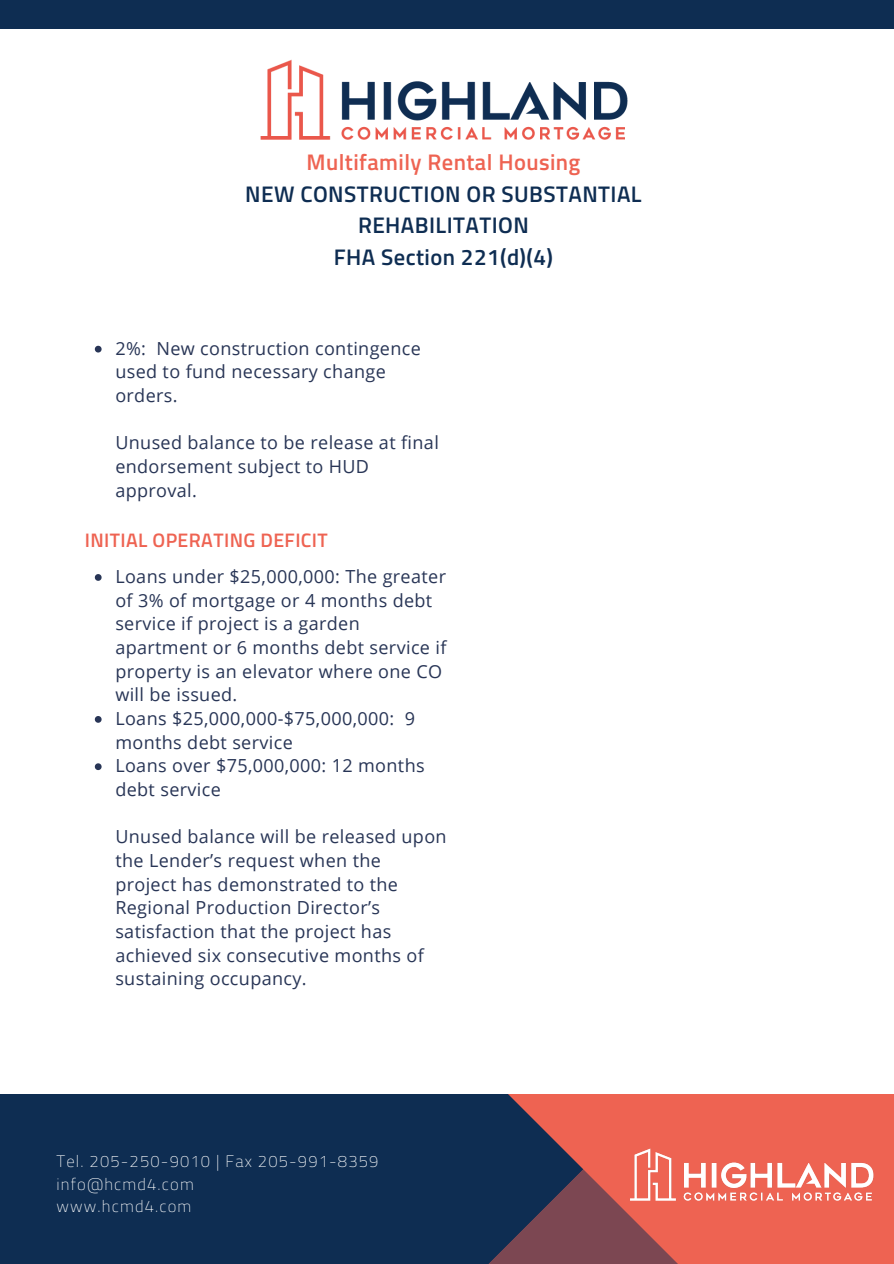
<style>
.page{position:relative;width:894px;height:1264px;background:#fff}
.page>*{position:absolute;margin:0;border:0;box-sizing:border-box;transform-origin:0 0}
.t1{font:600 22.5px/31.5px "Titillium Web";letter-spacing:.02em;color:#0e2d52;text-align:center}
.t2{font:600 22.5px "Titillium Web";letter-spacing:.02em;color:#ee6352}
.t3{font:600 19.5px "Titillium Web";letter-spacing:.02em;color:#ee6352}
.t4{font:18px/23.7px "Open Sans";letter-spacing:.02em;color:#283556}
.t5{font:100 16.5px "Titillium Web";letter-spacing:.07em;color:#fff}
</style>
<div class="page">
<div style="left:0;top:0;width:893px;height:1263px;background:#0e2d52"></div>
<svg style="left:475px;top:1093px;width:418px;height:170px;fill:#ee6352"></svg>
<div style="left:0;top:29px;width:893px;height:1064px;background:#fff"></div>
<img style="left:260px;top:59px;width:368px;height:81px">
<img style="left:616px;top:1140px;width:269px;height:75px">
<svg style="left:95px;top:346px;width:7px;height:6px"></svg>
<svg style="left:95px;top:574px;width:7px;height:7px"></svg>
<svg style="left:95px;top:716px;width:7px;height:6px"></svg>
<svg style="left:95px;top:763px;width:7px;height:7px"></svg>
<p class="t2" style="left:306px;top:144px;width:275px">Multifamily Rental Housing</p>
<p class="t1" style="left:245px;top:177px;width:397px">NEW CONSTRUCTION OR SUBSTANTIAL<br>REHABILITATION</p>
<p class="t1" style="left:334px;top:240px;width:221px">FHA Section 221(d)(4)</p>
<p class="t4" style="left:115px;top:336px;width:307px">2%: New construction contingence used to fund necessary change orders.</p>
<p class="t4" style="left:115px;top:430px;width:325px">Unused balance to be release at final endorsement subject to HUD approval.</p>
<p class="t3" style="left:85px;top:524px;width:245px">INITIAL OPERATING DEFICIT</p>
<p class="t4" style="left:115px;top:564px;width:332px">Loans under $25,000,000: The greater of 3% of mortgage or 4 months debt service if project is a garden apartment or 6 months debt service if property is an elevator where one CO will be issued.</p>
<p class="t4" style="left:115px;top:706px;width:301px">Loans $25,000,000-$75,000,000: 9 months debt service</p>
<p class="t4" style="left:115px;top:753px;width:311px">Loans over $75,000,000: 12 months debt service</p>
<p class="t4" style="left:115px;top:824px;width:333px">Unused balance will be released upon the Lender’s request when the<br>project has demonstrated to the<br>Regional Production Director’s satisfaction that the project has achieved six consecutive months of sustaining occupancy.</p>
<p class="t5" style="left:57px;top:1148px;width:323px">Tel. 205-250-9010 | Fax 205-991-8359</p>
<p class="t5" style="left:57px;top:1171px;width:139px">info@hcmd4.com</p>
<p class="t5" style="left:57px;top:1193px;width:136px">www.hcmd4.com</p>
</div>
